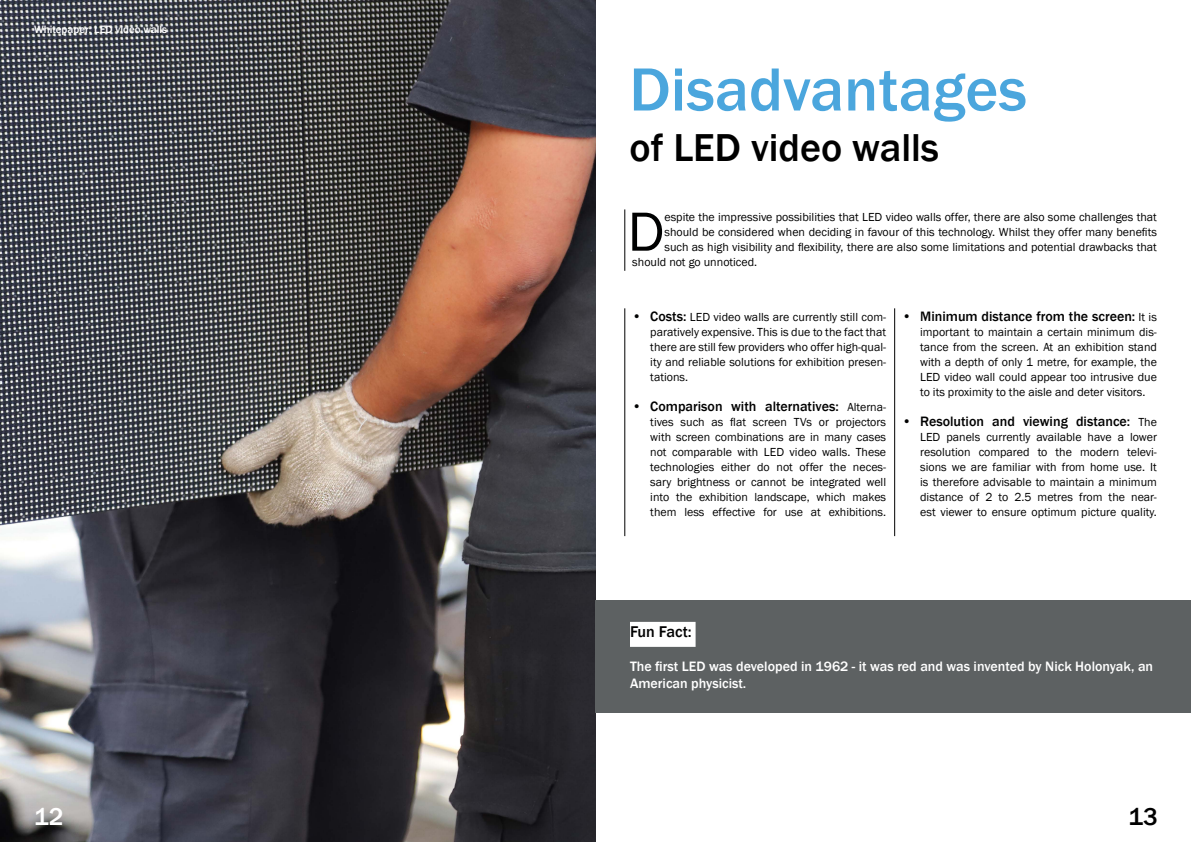
<style>
.page{position:relative;width:1191px;height:842px;background:#fff}
.page>*{position:absolute;margin:0;border:0;box-sizing:border-box;transform-origin:0 0}
.t1{font:500 63px "Franklin Gothic";color:#4ba6dd}
.t2{font:57px "Franklin Gothic";color:#000101}
.t3{font:500 40px "Franklin Gothic";color:#000}
.t4{font:500 25px "Franklin Gothic";color:#fff}
.t5{font:500 25px "Franklin Gothic";color:#000}
.t6{font:500 16px "Franklin Gothic";color:#000}
.t7{font:500 14px "Franklin Gothic";color:#000101}
.t8{font:500 14px/16.8px "Franklin Gothic";color:#fff}
.t9{font:12px/15px "Franklin Gothic";color:#000101;text-align:justify}
.t10{font:500 11px "Franklin Gothic";color:#fff}
.s1{font-weight:500;font-size:14px}
.s2{font-weight:400;font-size:12px}
</style>
<div class="page">
<hr style="left:624px;top:308px;width:1px;height:228px;background:#000">
<hr style="left:624px;top:209px;width:1px;height:62px;background:#000">
<hr style="left:894px;top:308px;width:1px;height:228px;background:#000">
<img style="left:0;top:0;width:595px;height:842px">
<div style="left:595px;top:601px;width:596px;height:112px;background:#5d6162"></div>
<div style="left:630px;top:622px;width:65px;height:25px;background:#fff"></div>
<p class="t10" style="left:34px;top:23px;width:135px">Whitepaper: LED video walls</p>
<h1 class="t1" style="left:629px;top:51px;width:399px">Disadvantages</h1>
<h3 class="t3" style="left:629px;top:122px;width:311px">of LED video walls</h3>
<h2 class="t2" style="left:627px;top:196px;width:38px">D</h2>
<p class="t9" style="left:664px;top:209px;width:494px">espite the impressive possibilities that LED video walls offer, there are also some challenges that</p>
<p class="t9" style="left:664px;top:224px;width:494px">should be considered when deciding in favour of this technology. Whilst they offer many benefits</p>
<p class="t9" style="left:664px;top:239px;width:494px">such as high visibility and flexibility, there are also some limitations and potential drawbacks that</p>
<p class="t9" style="left:632px;top:254px;width:126px">should not go unnoticed.</p>
<p class="t9" style="left:650px;top:310px;width:237px;text-indent:-18px"><span class="s1">• Costs:</span> LED video walls are currently still com&shy;paratively expensive. This is due to the fact that there are still few providers who offer high-qual&shy;ity and reliable solutions for exhibition presen&shy;tations.</p>
<p class="t7" style="left:632px;top:398px;width:255px">• Comparison with alternatives: <span class="s2">Alterna-</span></p>
<p class="t9" style="left:650px;top:415px;width:237px">tives such as flat screen TVs or projectors with screen combinations are in many cases not comparable with LED video walls. These technologies either do not offer the neces&shy;sary brightness or cannot be integrated well into the exhibition landscape, which makes them less effective for use at exhibitions.</p>
<p class="t7" style="left:902px;top:308px;width:256px">• Minimum distance from the screen: <span class="s2">It is</span></p>
<p class="t9" style="left:920px;top:325px;width:238px">important to maintain a certain minimum dis&shy;tance from the screen. At an exhibition stand with a depth of only 1 metre, for example, the LED video wall could appear too intrusive due to its proximity to the aisle and deter visitors.</p>
<p class="t7" style="left:902px;top:413px;width:256px">• Resolution and viewing distance: <span class="s2">The</span></p>
<p class="t9" style="left:920px;top:430px;width:238px">LED panels currently available have a lower resolution compared to the modern televi&shy;sions we are familiar with from home use. It is therefore advisable to maintain a minimum distance of 2 to 2.5 metres from the near&shy;est viewer to ensure optimum picture quality.</p>
<h3 class="t6" style="left:630px;top:622px;width:63px">Fun Fact:</h3>
<p class="t8" style="left:630px;top:658px;width:525px">The first LED was developed in 1962 - it was red and was invented by Nick Holonyak, an<br>American physicist.</p>
<h3 class="t4" style="left:34px;top:801px;width:31px">12</h3>
<h3 class="t5" style="left:1128px;top:801px;width:31px">13</h3>
</div>
